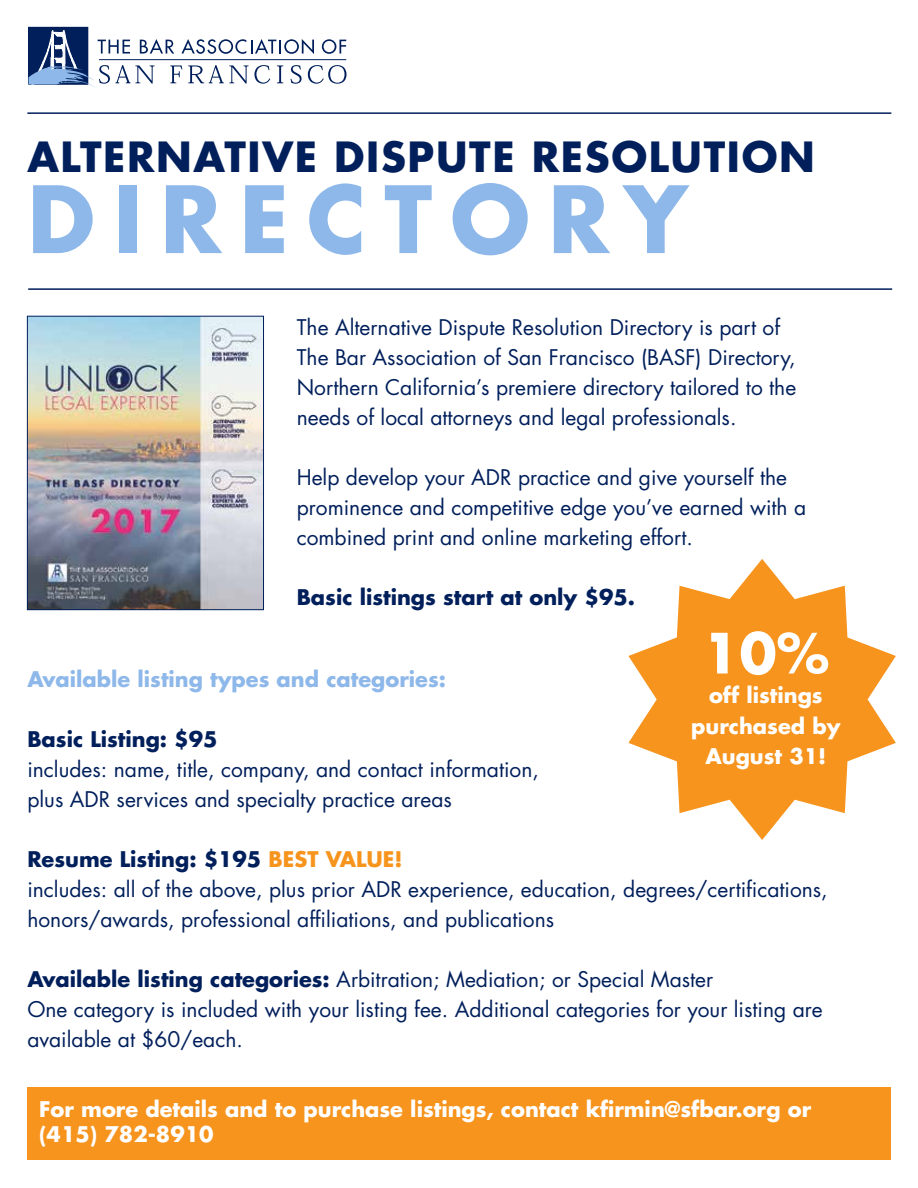
<style>
.page{position:relative;width:918px;height:1188px;background:#fff}
.page>*{position:absolute;margin:0;border:0;box-sizing:border-box;transform-origin:0 0}
.t1{font:700 90px "Futura";letter-spacing:.2em;color:#8db8e9}
.t2{font:700 54px "Futura";color:#fff}
.t3{font:700 40.5px "Futura";letter-spacing:.04em;color:#001f5b}
.t4{font:21px/30px "Futura";color:#001f5b}
.t5{font:700 21px/30px "Futura";color:#fff;text-align:center}
.t6{font:700 21px "Futura";color:#001f5b}
.t7{font:700 21px "Futura";color:#8db8e9}
.s1{font-weight:700}
.s2{font-weight:700;color:#f7941d}
</style>
<div class="page">
<div style="left:29px;top:27px;width:59px;height:58px;border:1px solid #001f5b"></div>
<svg style="left:29px;top:30px;width:318px;height:58px"></svg>
<hr style="left:99px;top:59px;width:247px;height:1px;background:#001f5b">
<hr style="left:27px;top:112px;width:864px;height:2px;background:#001f5b">
<hr style="left:28px;top:288px;width:864px;height:2px;background:#001f5b">
<img style="left:29px;top:318px;width:233px;height:290px">
<div style="left:27px;top:316px;width:237px;height:294px;border:1px solid #001f5b"></div>
<svg style="left:628px;top:559px;width:268px;height:281px;fill:#f7941e"></svg>
<div style="left:27px;top:1088px;width:864px;height:72px;background:#f7941d"></div>
<h3 class="t3" style="left:27px;top:129px;width:789px">ALTERNATIVE DISPUTE RESOLUTION</h3>
<h1 class="t1" style="left:27px;top:157px;width:662px">DIRECTORY</h1>
<p class="t4" style="left:297px;top:312px;width:501px">The Alternative Dispute Resolution Directory is part of The Bar Association of San Francisco (BASF) Directory, Northern California’s premiere directory tailored to the needs of local attorneys and legal professionals.</p>
<p class="t4" style="left:297px;top:462px;width:511px">Help develop your ADR practice and give yourself the prominence and competitive edge you’ve earned with a combined print and online marketing effort.</p>
<p class="t6" style="left:297px;top:582px;width:340px">Basic listings start at only $95.</p>
<h2 class="t2" style="left:703px;top:616px;width:128px">10%</h2>
<p class="t5" style="left:691px;top:680px;width:151px">off listings purchased by<br>August 31!</p>
<p class="t7" style="left:27px;top:664px;width:420px">Available listing types and categories:</p>
<p class="t6" style="left:27px;top:724px;width:192px">Basic Listing: $95</p>
<p class="t4" style="left:27px;top:754px;width:513px">includes: name, title, company, and contact information, plus ADR services and specialty practice areas</p>
<p class="t4" style="left:27px;top:844px;width:802px"><span class="s1">Resume Listing: $195</span> <span class="s2">BEST VALUE!<br></span>includes: all of the above, plus prior ADR experience, education, degrees/certifications, honors/awards, professional affiliations, and publications</p>
<p class="t4" style="left:27px;top:964px;width:797px"><span class="s1">Available listing categories:</span> Arbitration; Mediation; or Special Master<br>One category is included with your listing fee. Additional categories for your listing are available at $60/each.</p>
<p class="t5" style="left:39px;top:1096px;width:774px;line-height:25.2px;text-align:left">For more details and to purchase listings, contact kfirmin@sfbar.org or (415) 782-8910</p>
</div>
